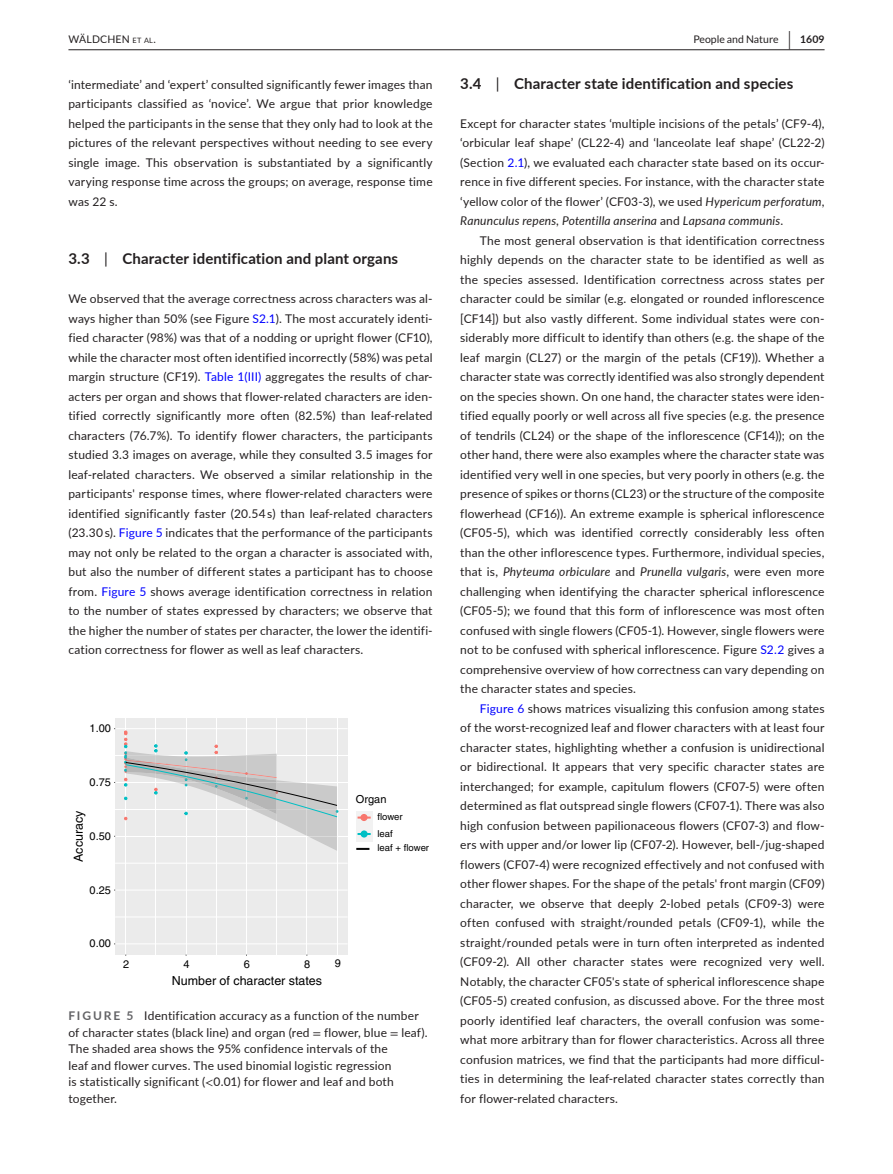
<style>
.page{position:relative;width:893px;height:1174px;background:#fff}
.page>*{position:absolute;margin:0;border:0;box-sizing:border-box;transform-origin:0 0}
.t1{font:700 15px "Lato";letter-spacing:.01em;color:#231f20}
.t2{font:12.45px "Helvetica";color:#000}
.t3{font:12px/19.5px "Lato";letter-spacing:.015em;color:#231f20;text-align:justify}
.t4{font:10.95px "Helvetica";color:#000}
.t5{font:10.5px "Lato";color:#231f20}
.t6{font:10.5px "Lato";letter-spacing:.02em;color:#231f20}
.t7{font:9.6px/16.6px "Helvetica";color:#000}
.s1{font-size:7.35px}
.s2{font-weight:700;font-size:19.5px}
.s3{font-weight:700}
.s4{font-weight:400}
.s5{color:#00f}
.s6{font-style:italic}
.s7{font-weight:700;color:#636366}
.s8{font-family:"STIX"}
</style>
<div class="page">
<hr style="left:68px;top:49px;width:756px;height:1px;background:#231f20">
<div style="left:115px;top:718px;width:233px;height:236px;background:#ebebeb"></div>
<hr style="left:115px;top:916px;width:233px;height:1px;background:#fff">
<hr style="left:115px;top:863px;width:233px;height:1px;background:#fff">
<hr style="left:115px;top:809px;width:233px;height:1px;background:#fff">
<hr style="left:115px;top:755px;width:233px;height:1px;background:#fff">
<hr style="left:156px;top:718px;width:1px;height:236px;background:#fff">
<hr style="left:216px;top:718px;width:1px;height:236px;background:#fff">
<hr style="left:277px;top:718px;width:1px;height:236px;background:#fff">
<hr style="left:337px;top:718px;width:1px;height:236px;background:#fff">
<hr style="left:115px;top:943px;width:233px;height:1px;background:#fff">
<hr style="left:115px;top:889px;width:233px;height:1px;background:#fff">
<hr style="left:115px;top:836px;width:233px;height:1px;background:#fff">
<hr style="left:115px;top:782px;width:233px;height:1px;background:#fff">
<hr style="left:115px;top:728px;width:233px;height:1px;background:#fff">
<hr style="left:126px;top:718px;width:1px;height:236px;background:#fff">
<hr style="left:186px;top:718px;width:1px;height:236px;background:#fff">
<hr style="left:246px;top:718px;width:1px;height:236px;background:#fff">
<hr style="left:307px;top:718px;width:1px;height:236px;background:#fff">
<svg style="left:124px;top:731px;width:214px;height:119px"></svg>
<div style="left:356px;top:811px;width:16px;height:30px;background:#f2f2f2"></div>
<svg style="left:360px;top:814px;width:8px;height:7px"></svg>
<svg style="left:358px;top:816px;width:13px;height:2px"></svg>
<div style="left:361px;top:830px;width:7px;height:7px;background:#00bfc4;border-radius:50%"></div>
<svg style="left:358px;top:833px;width:13px;height:2px"></svg>
<svg style="left:356px;top:848px;width:13px;height:2px"></svg>
<p class="t6" style="left:68px;top:31px;width:89px">WÄLDCHEN <span class="s1">et al</span>.</p>
<p class="t5" style="left:693px;top:33px;width:133px">People and Nature <span class="s2">|</span> <span class="s3">1609</span></p>
<p class="t3" style="left:68px;top:74px;width:366px">‘intermediate’ and ‘expert’ consulted significantly fewer images than participants classified as ‘novice’. We argue that prior knowledge helped the participants in the sense that they only had to look at the pictures of the relevant perspectives without needing to see every single image. This observation is substantiated by a significantly varying response time across the groups; on average, response time was 22 s.</p>
<p class="t1" style="left:460px;top:72px;width:335px">3.4 <span class="s4">|</span> Character state identification and species</p>
<p class="t3" style="left:460px;top:113px;width:366px">Except for character states ‘multiple incisions of the petals’ (CF9-4), ‘orbicular leaf shape’ (CL22-4) and ‘lanceolate leaf shape’ (CL22-2) (Section <span class="s5">2.1</span>), we evaluated each character state based on its occur&shy;rence in five different species. For instance, with the character state ‘yellow color of the flower’ (CF03-3), we used <span class="s6">Hypericum perforatum</span>, <span class="s6">Ranunculus repens</span>, <span class="s6">Potentilla anserina</span> and <span class="s6">Lapsana communis</span>.</p>
<p class="t3" style="left:460px;top:230px;width:366px;text-indent:20px">The most general observation is that identification correctness highly depends on the character state to be identified as well as the species assessed. Identification correctness across states per character could be similar (e.g. elongated or rounded inflorescence [CF14]) but also vastly different. Some individual states were con&shy;siderably more difficult to identify than others (e.g. the shape of the leaf margin (CL27) or the margin of the petals (CF19)). Whether a character state was correctly identified was also strongly dependent on the species shown. On one hand, the character states were iden&shy;tified equally poorly or well across all five species (e.g. the presence of tendrils (CL24) or the shape of the inflorescence (CF14)); on the other hand, there were also examples where the character state was identified very well in one species, but very poorly in others (e.g. the presence of spikes or thorns (CL23) or the structure of the composite flowerhead (CF16)). An extreme example is spherical inflorescence (CF05-5), which was identified correctly considerably less often than the other inflorescence types. Furthermore, individual species, that is, <span class="s6">Phyteuma orbiculare</span> and <span class="s6">Prunella vulgaris</span>, were even more challenging when identifying the character spherical inflorescence (CF05-5); we found that this form of inflorescence was most often confused with single flowers (CF05-1). However, single flowers were not to be confused with spherical inflorescence. Figure <span class="s5">S2.2</span> gives a comprehensive overview of how correctness can vary depending on the character states and species.</p>
<p class="t3" style="left:460px;top:698px;width:366px;text-indent:20px"><span class="s5">Figure 6</span> shows matrices visualizing this confusion among states of the worst-recognized leaf and flower characters with at least four character states, highlighting whether a confusion is unidirectional or bidirectional. It appears that very specific character states are interchanged; for example, capitulum flowers (CF07-5) were often determined as flat outspread single flowers (CF07-1). There was also high confusion between papilionaceous flowers (CF07-3) and flow&shy;ers with upper and/or lower lip (CF07-2). However, bell-/jug-shaped flowers (CF07-4) were recognized effectively and not confused with other flower shapes. For the shape of the petals' front margin (CF09) character, we observe that deeply 2-lobed petals (CF09-3) were often confused with straight/rounded petals (CF09-1), while the straight/rounded petals were in turn often interpreted as indented (CF09-2). All other character states were recognized very well.<br>Notably, the character CF05's state of spherical inflorescence shape (CF05-5) created confusion, as discussed above. For the three most poorly identified leaf characters, the overall confusion was some&shy;what more arbitrary than for flower characteristics. Across all three confusion matrices, we find that the participants had more difficul&shy;ties in determining the leaf-related character states correctly than for flower-related characters.</p>
<p class="t1" style="left:68px;top:248px;width:331px">3.3 <span class="s4">|</span> Character identification and plant organs</p>
<p class="t3" style="left:68px;top:288px;width:366px">We observed that the average correctness across characters was al&shy;ways higher than 50% (see Figure <span class="s5">S2.1</span>). The most accurately identi&shy;fied character (98%) was that of a nodding or upright flower (CF10), while the character most often identified incorrectly (58%) was petal margin structure (CF19). <span class="s5">Table 1(III)</span> aggregates the results of char&shy;acters per organ and shows that flower-related characters are iden&shy;tified correctly significantly more often (82.5%) than leaf-related characters (76.7%). To identify flower characters, the participants studied 3.3 images on average, while they consulted 3.5 images for leaf-related characters. We observed a similar relationship in the participants' response times, where flower-related characters were identified significantly faster (20.54 s) than leaf-related characters (23.30 s). <span class="s5">Figure 5</span> indicates that the performance of the participants may not only be related to the organ a character is associated with, but also the number of different states a participant has to choose from. <span class="s5">Figure 5</span> shows average identification correctness in relation to the number of states expressed by characters; we observe that the higher the number of states per character, the lower the identifi&shy;cation correctness for flower as well as leaf characters.</p>
<p class="t4" style="left:90px;top:722px;width:23px">1.00</p>
<p class="t4" style="left:90px;top:776px;width:23px">0.75</p>
<p class="t4" style="left:356px;top:793px;width:32px">Organ</p>
<p class="t7" style="left:377px;top:808px;width:27px">flower leaf</p>
<p class="t7" style="left:377px;top:839px;width:53px">leaf + flower</p>
<p class="t2" style="left:71px;top:862px;width:53px;rotate:-90deg">Accuracy</p>
<p class="t4" style="left:90px;top:829px;width:23px">0.50</p>
<p class="t4" style="left:90px;top:883px;width:23px">0.25</p>
<p class="t4" style="left:90px;top:937px;width:23px">0.00</p>
<p class="t4" style="left:335px;top:957px;width:8px">9</p>
<p class="t4" style="left:123px;top:957px;width:8px">2</p>
<p class="t4" style="left:184px;top:957px;width:8px">4</p>
<p class="t4" style="left:244px;top:957px;width:8px">6</p>
<p class="t4" style="left:304px;top:957px;width:8px">8</p>
<p class="t2" style="left:172px;top:973px;width:152px">Number of character states</p>
<p class="t3" style="left:68px;top:1007px;width:361px;line-height:16.5px;text-align:left"><span class="s7">FIGURE 5</span> Identification accuracy as a function of the number of character states (black line) and organ (red <span class="s8">=</span> flower, blue <span class="s8">=</span> leaf).<br>The shaded area shows the 95% confidence intervals of the<br>leaf and flower curves. The used binomial logistic regression<br>is statistically significant (<span class="s8">&lt;</span>0.01) for flower and leaf and both together.</p>
</div>
